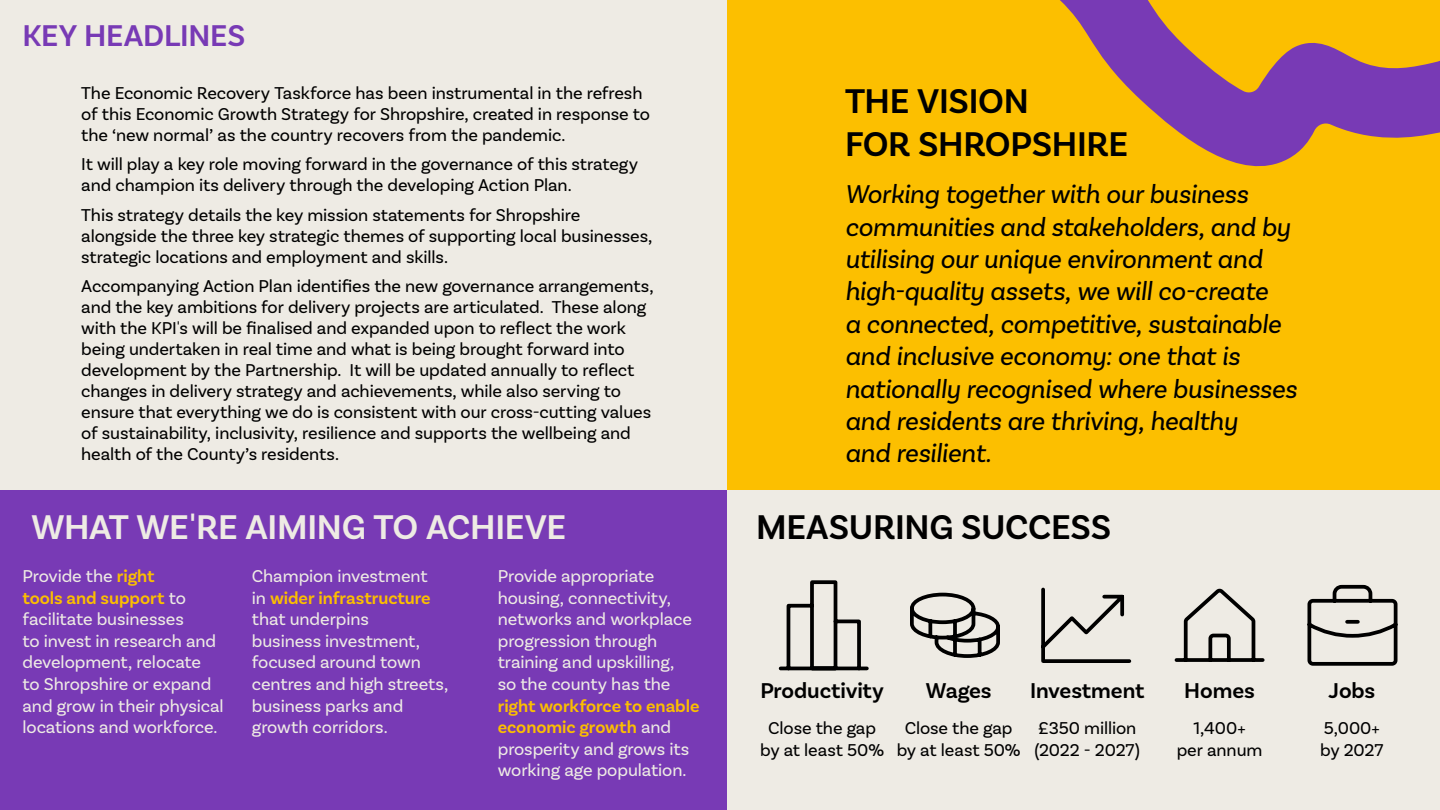
<style>
.page{position:relative;width:1440px;height:810px;background:#eeebe4}
.page>*{position:absolute;margin:0;border:0;box-sizing:border-box;transform-origin:0 0}
.t1{font:600 36px/43.2px "Basic Sans";letter-spacing:-.01em;color:#000}
.t2{font:600 36px "Basic Sans";letter-spacing:-.01em;color:#eeebe4}
.t3{font:600 31.5px "Basic Sans";letter-spacing:-.005em;color:#783ab5}
.t4{font:italic 27px/32.4px "Basic Sans";letter-spacing:-.01em;color:#000}
.t5{font:600 22.5px "Basic Sans";letter-spacing:-.005em;color:#000}
.t6{font:18px/21px "Basic Sans";letter-spacing:-.005em;color:#000}
.t7{font:18px/21.6px "Basic Sans";letter-spacing:-.005em;color:#eeebe4}
.s1{font-weight:600;color:#fcbf00}
</style>
<div class="page">
<svg style="left:728px;top:0;width:712px;height:490px;background:#f0b30f"></svg>
<div style="left:0;top:490px;width:728px;height:320px;background:#783ab5"></div>
<svg style="left:1041px;top:587px;width:91px;height:76px"></svg>
<svg style="left:910px;top:592px;width:90px;height:66px"></svg>
<svg style="left:1174px;top:588px;width:91px;height:74px"></svg>
<svg style="left:1307px;top:584px;width:91px;height:82px"></svg>
<svg style="left:778px;top:580px;width:91px;height:91px"></svg>
<h2 class="t3" style="left:22px;top:17px;width:224px">KEY HEADLINES</h2>
<p class="t6" style="left:81px;top:82px;width:570px">The Economic Recovery Taskforce has been instrumental in the refresh of this Economic Growth Strategy for Shropshire, created in response to the ‘new normal’ as the country recovers from the pandemic.</p>
<p class="t6" style="left:81px;top:154px;width:558px">It will play a key role moving forward in the governance of this strategy and champion its delivery through the developing Action Plan.</p>
<p class="t6" style="left:81px;top:204px;width:573px">This strategy details the key mission statements for Shropshire alongside the three key strategic themes of supporting local businesses, strategic locations and employment and skills.</p>
<p class="t6" style="left:81px;top:275px;width:574px">Accompanying Action Plan identifies the new governance arrangements, and the key ambitions for delivery projects are articulated. These along with the KPI's will be finalised and expanded upon to reflect the work being undertaken in real time and what is being brought forward into development by the Partnership. It will be updated annually to reflect changes in delivery strategy and achievements, while also serving to ensure that everything we do is consistent with our cross-cutting values of sustainability, inclusivity, resilience and supports the wellbeing and health of the County’s residents.</p>
<h1 class="t2" style="left:32px;top:505px;width:536px">WHAT WE'RE AIMING TO ACHIEVE</h1>
<p class="t7" style="left:23px;top:565px;width:203px">Provide the <span class="s1">right<br>tools and support</span> to facilitate businesses<br>to invest in research and development, relocate<br>to Shropshire or expand and grow in their physical locations and workforce.</p>
<p class="t7" style="left:252px;top:565px;width:198px">Champion investment<br>in <span class="s1">wider infrastructure </span>that underpins<br>business investment, focused around town centres and high streets, business parks and growth corridors.</p>
<p class="t7" style="left:498px;top:565px;width:196px">Provide appropriate housing, connectivity, networks and workplace progression through training and upskilling, so the county has the</p>
<p class="t7" style="left:498px;top:695px;width:203px"><span class="s1">right workforce to enable economic growth</span> and prosperity and grows its working age population.</p>
<h1 class="t1" style="left:845px;top:79px;width:285px">THE VISION<br>FOR SHROPSHIRE</h1>
<p class="t4" style="left:845px;top:178px;width:454px">Working together with our business communities and stakeholders, and by utilising our unique environment and high-quality assets, we will co-create<br>a connected, competitive, sustainable and inclusive economy: one that is nationally recognised where businesses and residents are thriving, healthy<br>and resilient.</p>
<h1 class="t1" style="left:756px;top:506px;width:357px">MEASURING SUCCESS</h1>
<p class="t5" style="left:760px;top:676px;width:125px">Productivity</p>
<p class="t6" style="left:760px;top:717px;width:125px;line-height:21.6px;text-align:center">Close the gap by at least 50%</p>
<p class="t5" style="left:926px;top:676px;width:67px">Wages</p>
<p class="t6" style="left:897px;top:717px;width:125px;line-height:21.6px;text-align:center">Close the gap by at least 50%</p>
<p class="t5" style="left:1030px;top:676px;width:116px">Investment</p>
<p class="t6" style="left:1035px;top:717px;width:107px;line-height:21.6px">£350 million (2022 - 2027)</p>
<p class="t5" style="left:1184px;top:676px;width:72px">Homes</p>
<p class="t6" style="left:1177px;top:717px;width:87px;line-height:21.6px;text-align:center">1,400+<br>per annum</p>
<p class="t5" style="left:1329px;top:676px;width:48px">Jobs</p>
<p class="t6" style="left:1320px;top:717px;width:65px;line-height:21.6px">5,000+ by 2027</p>
</div>
